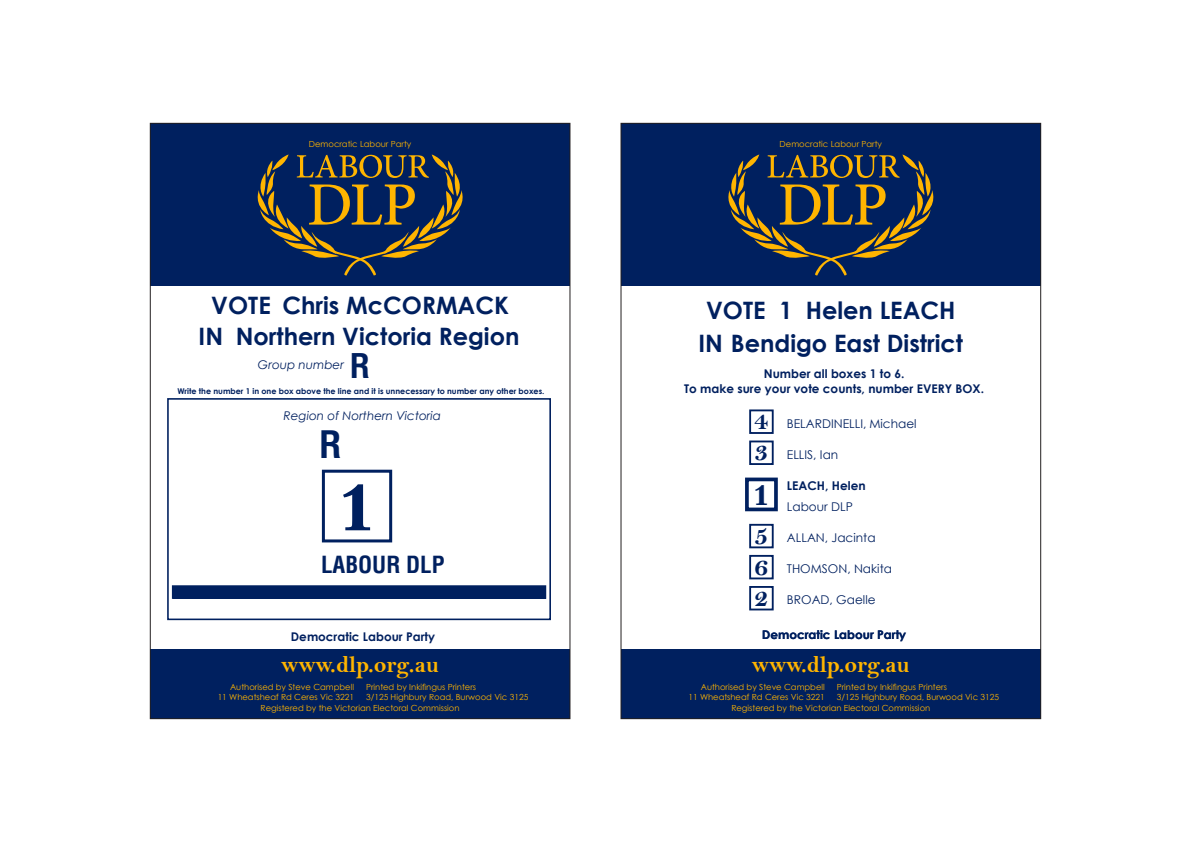
<style>
.page{position:relative;width:1191px;height:842px;background:#fff}
.page>*{position:absolute;margin:0;border:0;box-sizing:border-box;transform-origin:0 0}
.t1{font:800 72px "Bembo";color:#00205f}
.t2{font:700 condensed 36.9px "Helvetica";color:#00205f}
.t3{font:700 condensed 33.3px "Helvetica";color:#00205f}
.t4{font:800 31px "Bembo";color:#00205f}
.t5{font:27px/31.1px "Bell MT Bold";color:#00205f}
.t6{font:700 24px "Century Gothic";color:#00205f}
.t7{font:23.8px "Bell MT Bold";color:#ffb500}
.t8{font:700 condensed 23px "Helvetica";color:#00205f}
.t9{font:12.1px "Century Gothic";color:#00205f}
.t10{font:700 12.1px/20.7px "Century Gothic";color:#00205f}
.t11{font:700 12px/15px "Century Gothic";color:#00205f;text-align:center}
.t12{font:italic 12px "Century Gothic";color:#00205f}
.t13{font:8.4px/10.1px "Century Gothic";color:#ffb500;text-align:right}
.t14{font:700 8px "Century Gothic";color:#00205f}
.s1{font-weight:400}
</style>
<div class="page">
<div style="left:150px;top:123px;width:420px;height:163px;background:#00205f"></div>
<svg style="left:258px;top:154px;width:204px;height:121px"></svg>
<div style="left:150px;top:650px;width:420px;height:69px;background:#00205f"></div>
<div style="left:173px;top:586px;width:372px;height:12px;background:#00205f"></div>
<div style="left:172px;top:585px;width:374px;height:14px;border:2px solid #00205f"></div>
<div style="left:167px;top:398px;width:384px;height:222px;border:2px solid #00205f"></div>
<div style="left:322px;top:470px;width:70px;height:72px;border:3px solid #00205f"></div>
<div style="left:621px;top:123px;width:419px;height:163px;background:#00205f"></div>
<svg style="left:728px;top:154px;width:205px;height:121px"></svg>
<div style="left:621px;top:650px;width:419px;height:69px;background:#00205f"></div>
<div style="left:749px;top:524px;width:24px;height:24px;border:2px solid #00205f"></div>
<div style="left:749px;top:440px;width:24px;height:25px;border:2px solid #00205f"></div>
<div style="left:749px;top:409px;width:24px;height:25px;border:2px solid #00205f"></div>
<div style="left:749px;top:555px;width:24px;height:24px;border:2px solid #00205f"></div>
<div style="left:749px;top:586px;width:24px;height:24px;border:2px solid #00205f"></div>
<div style="left:745px;top:478px;width:33px;height:33px;border:4px solid #00205f"></div>
<p class="t13" style="left:309px;top:139px;width:104px">Democratic Labour Party</p>
<p class="t6" style="left:211px;top:287px;width:299px">VOTE Chris McCORMACK</p>
<p class="t6" style="left:199px;top:318px;width:322px">IN Northern Victoria Region</p>
<p class="t3" style="left:350px;top:345px;width:22px">R</p>
<p class="t12" style="left:258px;top:356px;width:88px">Group number</p>
<p class="t14" style="left:177px;top:385px;width:368px">Write the number 1 in one box above the line and it is unnecessary to number any other boxes.</p>
<p class="t12" style="left:283px;top:407px;width:159px">Region of Northern Victoria</p>
<p class="t2" style="left:319px;top:422px;width:24px">R</p>
<p class="t1" style="left:338px;top:464px;width:40px">1</p>
<p class="t8" style="left:321px;top:550px;width:125px">LABOUR DLP</p>
<p class="t11" style="left:291px;top:628px;width:146px">Democratic Labour Party</p>
<p class="t7" style="left:281px;top:650px;width:159px">www.dlp.org.au</p>
<p class="t13" style="left:218px;top:682px;width:138px">Authorised by Steve Campbell<br>11 Wheatsheaf Rd Ceres Vic 3221</p>
<p class="t13" style="left:366px;top:682px;width:112px">Printed by Inkifingus Printers</p>
<p class="t13" style="left:366px;top:692px;width:164px">3/125 Highbury Road, Burwood Vic 3125</p>
<p class="t13" style="left:261px;top:702px;width:200px">Registered by the Victorian Electoral Commission</p>
<p class="t13" style="left:779px;top:139px;width:104px">Democratic Labour Party</p>
<p class="t6" style="left:706px;top:292px;width:251px">VOTE 1 Helen LEACH</p>
<p class="t6" style="left:698px;top:325px;width:266px">IN Bendigo East District</p>
<p class="t11" style="left:684px;top:366px;width:301px">Number all boxes 1 to 6.<br>To make sure your vote counts, number EVERY BOX.</p>
<p class="t9" style="left:787px;top:415px;width:131px">BELARDINELLI, Michael</p>
<p class="t9" style="left:787px;top:446px;width:53px">ELLIS, Ian</p>
<p class="t10" style="left:787px;top:475px;width:80px">LEACH, Helen<br><span class="s1">Labour DLP</span></p>
<p class="t9" style="left:787px;top:529px;width:90px">ALLAN, Jacinta</p>
<p class="t9" style="left:787px;top:560px;width:107px">THOMSON, Nakita</p>
<p class="t9" style="left:787px;top:591px;width:90px">BROAD, Gaelle</p>
<p class="t5" style="left:754px;top:405px;width:16px">4</p>
<p class="t5" style="left:754px;top:436px;width:16px">3</p>
<p class="t4" style="left:753px;top:476px;width:18px">1</p>
<p class="t5" style="left:754px;top:519px;width:16px">5</p>
<p class="t5" style="left:754px;top:550px;width:16px">6<br>2</p>
<p class="t11" style="left:762px;top:626px;width:146px">Democratic Labour Party</p>
<p class="t7" style="left:752px;top:650px;width:159px">www.dlp.org.au</p>
<p class="t13" style="left:688px;top:682px;width:138px">Authorised by Steve Campbell<br>11 Wheatsheaf Rd Ceres Vic 3221</p>
<p class="t13" style="left:836px;top:682px;width:112px">Printed by Inkifingus Printers</p>
<p class="t13" style="left:836px;top:692px;width:164px">3/125 Highbury Road, Burwood Vic 3125</p>
<p class="t13" style="left:731px;top:702px;width:200px">Registered by the Victorian Electoral Commission</p>
</div>
